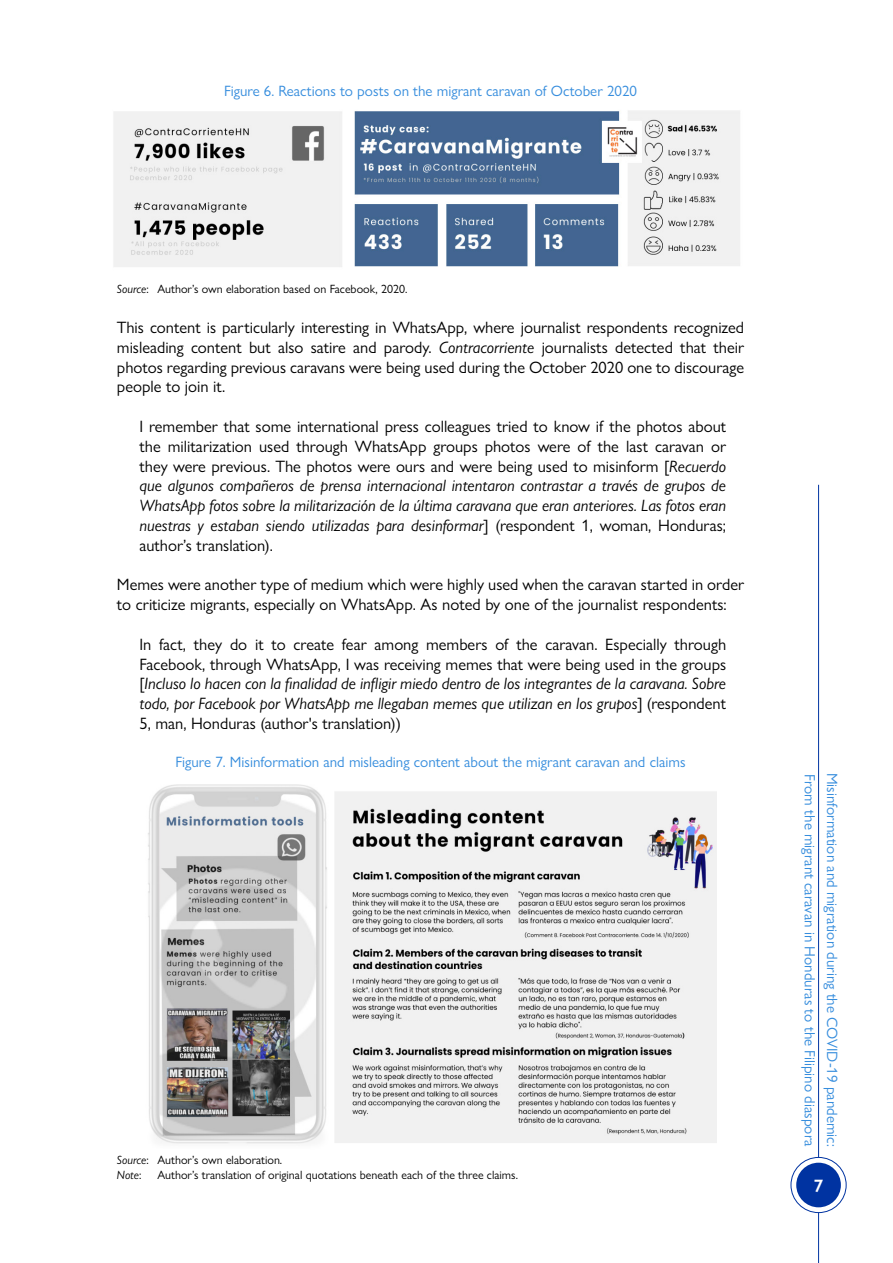
<style>
.page{position:relative;width:893px;height:1263px;background:#fff}
.page>*{position:absolute;margin:0;border:0;box-sizing:border-box;transform-origin:0 0}
.t1{font:600 18px "Gill Sans Nova";color:#fff}
.t2{font:16.5px/19.8px "Gill Sans Nova";color:#000;text-align:justify}
.t3{font:15px "Gill Sans Nova";color:#368ddd}
.t4{font:12px/14.4px "Gill Sans Nova";color:#000}
.s1{font-style:italic}
</style>
<div class="page">
<hr style="left:818px;top:485px;width:1px;height:778px;background:#0033a1">
<svg style="left:791px;top:1157px;width:55px;height:55px"></svg>
<div style="left:791px;top:1157px;width:55px;height:56px;border:1px solid #0033a1;border-radius:50%"></div>
<div style="left:796px;top:1163px;width:45px;height:44px;background:#0033a1;border-radius:50%"></div>
<img style="left:114px;top:110px;width:626px;height:157px">
<img style="left:148px;top:784px;width:569px;height:360px">
<p class="t3" style="left:224px;top:82px;width:415px">Figure 6. Reactions to posts on the migrant caravan of October 2020</p>
<p class="t4" style="left:117px;top:282px;width:292px"><span class="s1">Source</span>: Author’s own elaboration based on Facebook, 2020.</p>
<p class="t2" style="left:117px;top:317px;width:629px">This content is particularly interesting in WhatsApp, where journalist respondents recognized misleading content but also satire and parody. <span class="s1">Contracorriente</span> journalists detected that their photos regarding previous caravans were being used during the October 2020 one to discourage people to join it.</p>
<p class="t2" style="left:139px;top:416px;width:588px">I remember that some international press colleagues tried to know if the photos about the militarization used through WhatsApp groups photos were of the last caravan or they were previous. The photos were ours and were being used to misinform [<span class="s1">Recuerdo que algunos compañeros de prensa internacional intentaron contrastar a través de grupos de WhatsApp fotos sobre la militarización de la última caravana que eran anteriores. Las fotos eran nuestras y estaban siendo utilizadas para desinformar</span>] (respondent 1, woman, Honduras; author’s translation).</p>
<p class="t2" style="left:117px;top:575px;width:629px">Memes were another type of medium which were highly used when the caravan started in order to criticize migrants, especially on WhatsApp. As noted by one of the journalist respondents:</p>
<p class="t2" style="left:139px;top:634px;width:588px">In fact, they do it to create fear among members of the caravan. Especially through Facebook, through WhatsApp, I was receiving memes that were being used in the groups [<span class="s1">Incluso lo hacen con la finalidad de infligir miedo dentro de los integrantes de la caravana. Sobre todo, por Facebook por WhatsApp me llegaban memes que utilizan en los grupos</span>] (respondent 5, man, Honduras (author's translation))</p>
<p class="t3" style="left:176px;top:752px;width:511px">Figure 7. Misinformation and misleading content about the migrant caravan and claims</p>
<p class="t4" style="left:117px;top:1153px;width:167px"><span class="s1">Source</span>: Author’s own elaboration.<br><span class="s1">Note</span>:</p>
<p class="t4" style="left:157px;top:1167px;width:362px">Author’s translation of original quotations beneath each of the three claims.</p>
<p class="t3" style="left:819px;top:774px;width:374px;rotate:90deg">From the migrant caravan in Honduras to the Filipino diaspora</p>
<p class="t3" style="left:841px;top:773px;width:375px;rotate:90deg">Misinformation and migration during the COVID-19 pandemic:</p>
<p class="t1" style="left:814px;top:1174px;width:11px">7</p>
</div>
